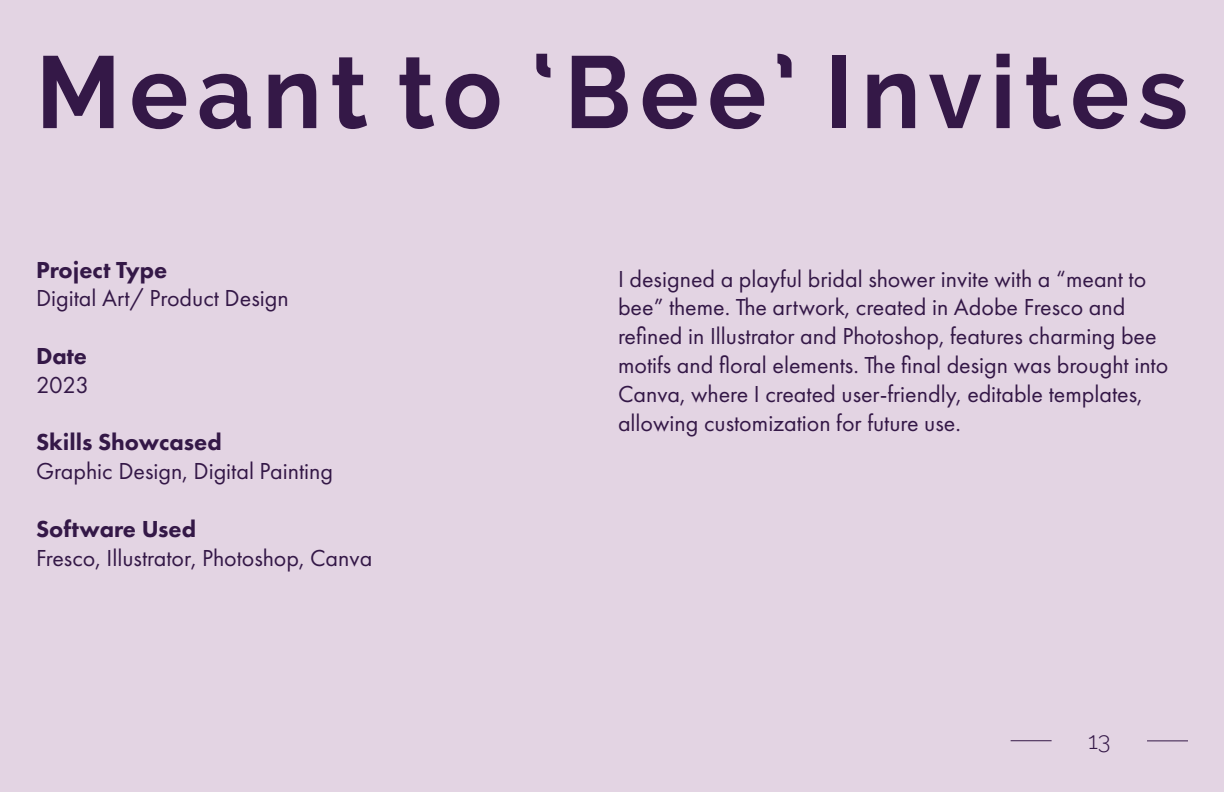
<style>
.page{position:relative;width:1224px;height:792px;background:#e3d4e3}
.page>*{position:absolute;margin:0;border:0;box-sizing:border-box;transform-origin:0 0}
.t1{font:700 101.9px "Raleway";letter-spacing:.09em;color:#341847;scale:.96 1}
.t2{font:24px/28.8px "Futura PT";color:#341847}
.t3{font:800 24px "Futura PT";color:#341847}
.t4{font:300 24px "Raleway";color:#341847}
</style>
<div class="page">
<hr style="left:1011px;top:740px;width:41px;height:1px;background:#341847">
<hr style="left:1147px;top:740px;width:41px;height:1px;background:#341847">
<h1 class="t1" style="left:36px;top:34px;width:1201px">Meant to ‘Bee’ Invites</h1>
<p class="t3" style="left:36px;top:254px;width:133px">Project Type</p>
<p class="t2" style="left:36px;top:284px;width:254px">Digital Art/ Product Design</p>
<p class="t3" style="left:36px;top:341px;width:53px">Date</p>
<p class="t2" style="left:36px;top:370px;width:55px">2023</p>
<p class="t3" style="left:36px;top:427px;width:187px">Skills Showcased</p>
<p class="t2" style="left:36px;top:457px;width:299px">Graphic Design, Digital Painting</p>
<p class="t3" style="left:36px;top:514px;width:162px">Software Used</p>
<p class="t2" style="left:36px;top:543px;width:338px">Fresco, Illustrator, Photoshop, Canva</p>
<p class="t2" style="left:618px;top:264px;width:552px">I designed a playful bridal shower invite with a “meant to bee” theme. The artwork, created in Adobe Fresco and refined in Illustrator and Photoshop, features charming bee motifs and floral elements. The final design was brought into Canva, where I created user-friendly, editable templates, allowing customization for future use.</p>
<p class="t4" style="left:1088px;top:727px;width:24px">13</p>
</div>
